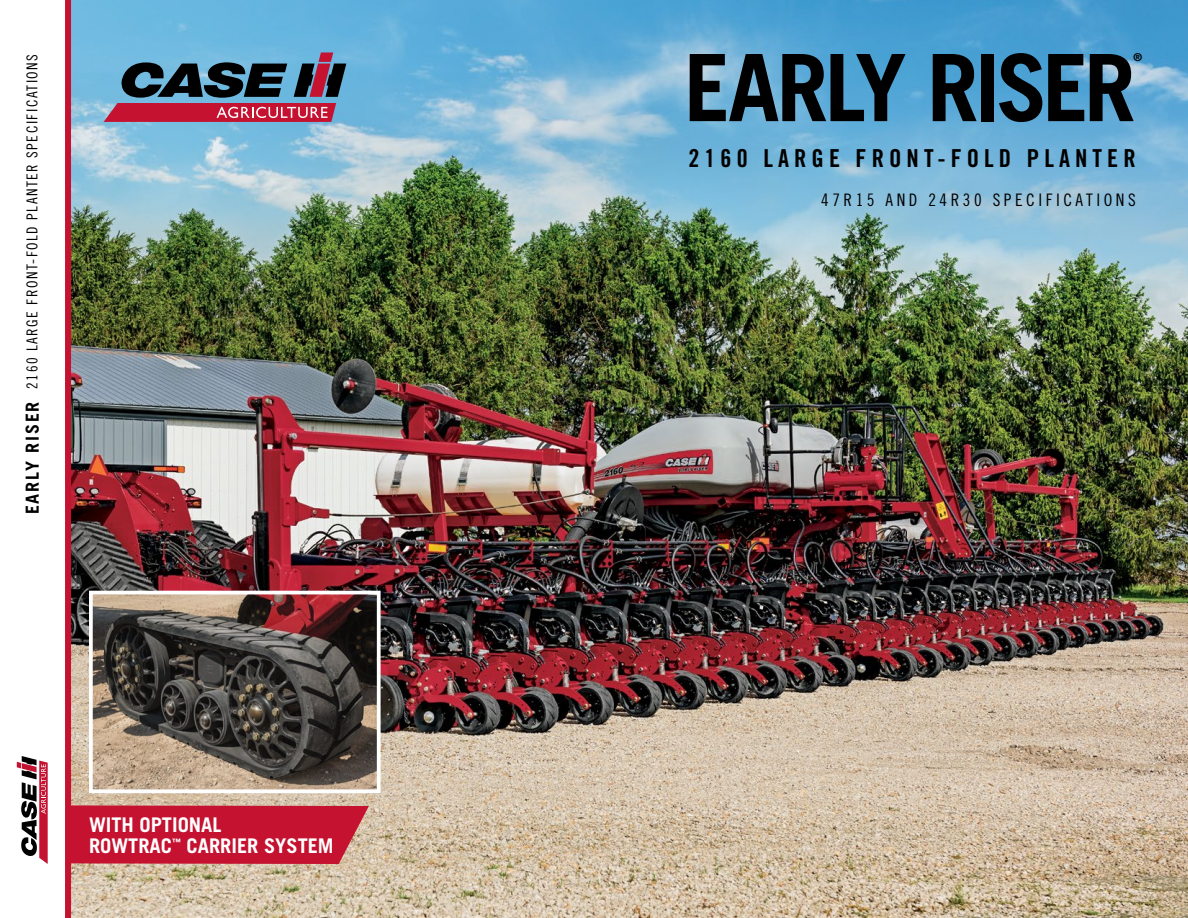
<style>
.page{position:relative;width:1188px;height:918px;background:#fff}
.page>*{position:absolute;margin:0;border:0;box-sizing:border-box;transform-origin:0 0}
.t1{font:700 93px "Trade Gothic LT Std";letter-spacing:-.045em;color:#000}
.t2{font:24.75px "Trade Gothic LT Std Bd Cn 20";letter-spacing:.205em;color:#000}
.t3{font:700 20.25px/21.5px "Trade Gothic LT Std";color:#fff}
.t4{font:700 18px "Trade Gothic LT Std";letter-spacing:.1em;color:#000}
.t5{font:17.25px "Trade Gothic LT Std Cn 18";letter-spacing:.205em;color:#000}
.t6{font:15px "Trade Gothic LT Std Cn 18";letter-spacing:.1em;color:#000}
.t7{font:700 10.8px "Trade Gothic LT Std";color:#000}
.t8{font:700 8.85px "Trade Gothic LT Std";color:#fff}
</style>
<div class="page">
<img style="left:71px;top:0;width:1117px;height:918px">
<svg style="left:87px;top:589px;width:295px;height:206px;background:#5f534d"></svg>
<svg style="left:104px;top:53px;width:242px;height:69px;background:#6b5c75"></svg>
<div style="left:65px;top:0;width:6px;height:918px;background:#c41230"></div>
<svg style="left:17px;top:756px;width:352px;height:108px;background:#bd6168"></svg>
<p class="t6" style="left:23px;top:389px;width:336px;rotate:-90deg">2160 LARGE FRONT-FOLD PLANTER SPECIFICATIONS</p>
<p class="t4" style="left:21px;top:514px;width:114px;rotate:-90deg">EARLY RISER</p>
<h3 class="t3" style="left:89px;top:814px;width:134px">WITH OPTIONAL<br>ROWTRAC</h3>
<p class="t8" style="left:172px;top:836px;width:10px">™</p>
<h3 class="t3" style="left:187px;top:835px;width:149px">CARRIER SYSTEM</h3>
<p class="t7" style="left:1134px;top:50px;width:10px">®</p>
<h1 class="t1" style="left:684px;top:31px;width:453px">EARLY RISER</h1>
<h2 class="t2" style="left:689px;top:143px;width:449px">2160 LARGE FRONT-FOLD PLANTER</h2>
<p class="t5" style="left:821px;top:190px;width:316px">47R15 AND 24R30 SPECIFICATIONS</p>
</div>
